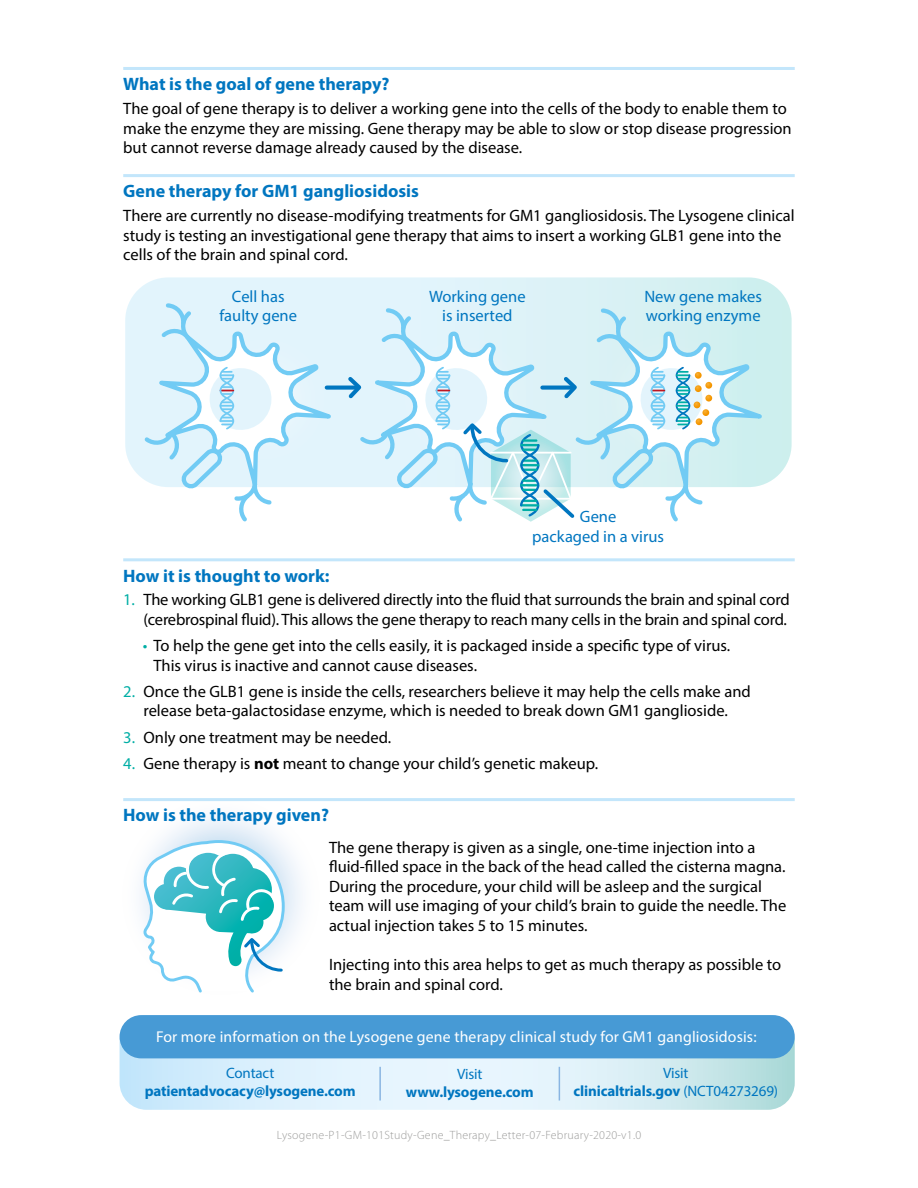
<style>
.page{position:relative;width:918px;height:1188px;background:#fff}
.page>*{position:absolute;margin:0;border:0;box-sizing:border-box;transform-origin:0 0}
.t1{font:700 18px "Myriad Pro";color:#0076c0}
.t2{font:16.5px/19.5px "Myriad Pro";color:#000}
.t3{font:16.5px/19.8px "Myriad Pro";color:#0076c0;text-align:center}
.t4{font:15.75px "Myriad Pro";letter-spacing:.01em;color:#fff}
.t5{font:15px/18px "Myriad Pro";letter-spacing:-.01em;color:#0076c0;text-align:center}
.t6{font:700 15px "Myriad Pro";letter-spacing:-.01em;color:#0076c0}
.t7{font:300 12px "Myriad Pro";letter-spacing:.02em;color:#9d9d9c}
.s1{color:#00aea5}
.s2{font-weight:700}
</style>
<div class="page">
<svg style="left:120px;top:1015px;width:675px;height:95px;background:#d6edf7"></svg>
<div style="left:120px;top:1015px;width:675px;height:43px;background:#479ad5;border-radius:22px"></div>
<svg style="left:121px;top:797px;width:199px;height:198px"></svg>
<svg style="left:141px;top:797px;width:145px;height:198px"></svg>
<hr style="left:123px;top:67px;width:672px;height:3px;background:#c3e6fb">
<hr style="left:123px;top:798px;width:672px;height:3px;background:#c3e6fb">
<svg style="left:125px;top:277px;width:667px;height:190px;background:#dff3f8"></svg>
<hr style="left:123px;top:174px;width:672px;height:3px;background:#c3e6fb">
<hr style="left:123px;top:558px;width:672px;height:3px;background:#c3e6fb">
<svg style="left:132px;top:301px;width:658px;height:221px"></svg>
<hr style="left:379px;top:1067px;width:2px;height:34px;background:#89b5e2">
<hr style="left:559px;top:1067px;width:1px;height:34px;background:#89b5e2">
<p class="t1" style="left:123px;top:72px;width:268px">What is the goal of gene therapy?</p>
<p class="t2" style="left:123px;top:98px;width:670px">The goal of gene therapy is to deliver a working gene into the cells of the body to enable them to make the enzyme they are missing. Gene therapy may be able to slow or stop disease progression but cannot reverse damage already caused by the disease.</p>
<p class="t1" style="left:123px;top:180px;width:297px">Gene therapy for GM1 gangliosidosis</p>
<p class="t2" style="left:123px;top:206px;width:673px">There are currently no disease-modifying treatments for GM1 gangliosidosis. The Lysogene clinical study is testing an investigational gene therapy that aims to insert a working GLB1 gene into the cells of the brain and spinal cord.</p>
<p class="t3" style="left:219px;top:286px;width:79px">Cell has faulty gene</p>
<p class="t3" style="left:429px;top:286px;width:98px">Working gene is inserted</p>
<p class="t3" style="left:644px;top:286px;width:119px;text-align:left">New gene makes working enzyme</p>
<p class="t3" style="left:532px;top:506px;width:133px">Gene<br>packaged in a virus</p>
<p class="t1" style="left:123px;top:564px;width:208px">How it is thought to work:</p>
<p class="t2" style="left:123px;top:590px;width:668px;text-align:right"><span class="s1">1.</span> The working GLB1 gene is delivered directly into the fluid that surrounds the brain and spinal cord (cerebrospinal fluid). This allows the gene therapy to reach many cells in the brain and spinal cord.</p>
<p class="t2" style="left:153px;top:636px;width:578px;text-indent:-11px"><span class="s1">•</span> To help the gene get into the cells easily, it is packaged inside a specific type of virus.<br>This virus is inactive and cannot cause diseases.</p>
<p class="t2" style="left:123px;top:681px;width:629px;text-align:center"><span class="s1">2.</span> Once the GLB1 gene is inside the cells, researchers believe it may help the cells make and release beta-galactosidase enzyme, which is needed to break down GM1 ganglioside.</p>
<p class="t2" style="left:123px;top:727px;width:270px"><span class="s1">3.</span> Only one treatment may be needed.</p>
<p class="t2" style="left:123px;top:753px;width:477px"><span class="s1">4.</span> Gene therapy is <span class="s2">not</span> meant to change your child’s genetic makeup.</p>
<p class="t1" style="left:123px;top:804px;width:207px">How is the therapy given?</p>
<p class="t2" style="left:329px;top:837px;width:459px">The gene therapy is given as a single, one-time injection into a fluid-filled space in the back of the head called the cisterna magna.<br>During the procedure, your child will be asleep and the surgical team will use imaging of your child’s brain to guide the needle. The actual injection takes 5 to 15 minutes.</p>
<p class="t2" style="left:329px;top:954px;width:454px">Injecting into this area helps to get as much therapy as possible to the brain and spinal cord.</p>
<p class="t4" style="left:156px;top:1027px;width:602px">For more information on the Lysogene gene therapy clinical study for GM1 gangliosidosis:</p>
<p class="t5" style="left:226px;top:1064px;width:50px">Contact</p>
<p class="t6" style="left:145px;top:1082px;width:213px">patientadvocacy@lysogene.com</p>
<p class="t5" style="left:574px;top:1064px;width:206px">Visit<br><span class="s2">clinicaltrials.gov</span> (NCT04273269)</p>
<p class="t7" style="left:277px;top:1128px;width:366px">Lysogene-P1-GM-101Study-Gene_Therapy_Letter-07-February-2020-v1.0</p>
<p class="t5" style="left:457px;top:1064px;width:27px">Visit</p>
<p class="t6" style="left:406px;top:1082px;width:129px">www.lysogene.com</p>
</div>
